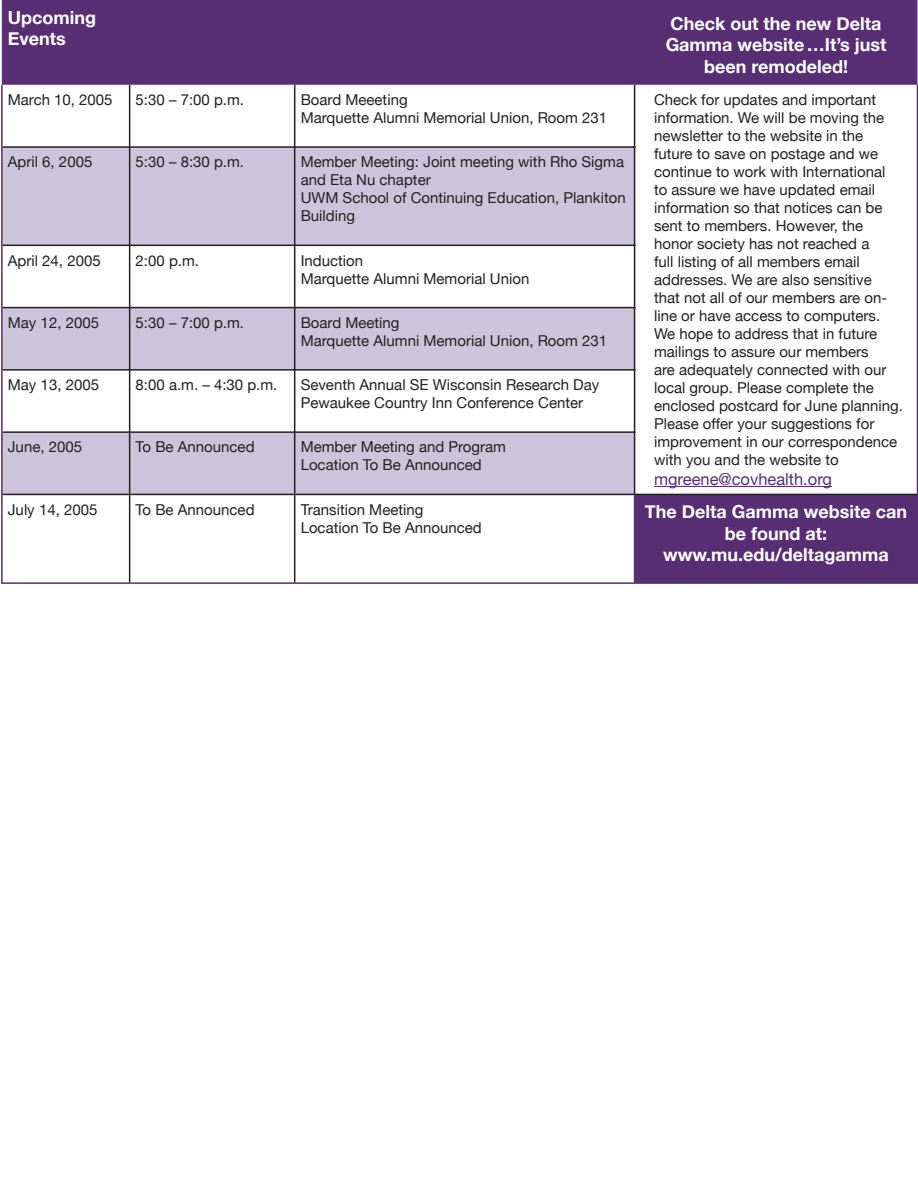
<style>
.page{position:relative;width:918px;height:1188px;background:#fff}
.page>*{position:absolute;margin:0;border:0;box-sizing:border-box;transform-origin:0 0}
.t1{font:700 18px/21.6px "Helvetica Neue";color:#fff;text-align:center}
.t2{font:16.5px "Helvetica Neue";color:#572e73}
.t3{font:15px/18px "Helvetica Neue";color:#231f20}
</style>
<div class="page">
<div style="left:2px;top:0;width:915px;height:85px;background:#572e73"></div>
<svg style="left:3px;top:148px;width:631px;height:346px;fill:#ccc4da"></svg>
<div style="left:635px;top:494px;width:282px;height:89px;background:#572e73"></div>
<hr style="left:1px;top:85px;width:2px;height:62px;background:#572e73">
<hr style="left:917px;top:85px;width:1px;height:62px;background:#572e73">
<hr style="left:1px;top:147px;width:2px;height:98px;background:#572e73">
<hr style="left:917px;top:147px;width:1px;height:98px;background:#572e73">
<hr style="left:1px;top:245px;width:2px;height:63px;background:#572e73">
<hr style="left:917px;top:245px;width:1px;height:63px;background:#572e73">
<hr style="left:1px;top:308px;width:2px;height:62px;background:#572e73">
<hr style="left:917px;top:308px;width:1px;height:62px;background:#572e73">
<hr style="left:1px;top:370px;width:2px;height:62px;background:#572e73">
<hr style="left:917px;top:370px;width:1px;height:62px;background:#572e73">
<hr style="left:1px;top:432px;width:2px;height:62px;background:#572e73">
<hr style="left:917px;top:432px;width:1px;height:62px;background:#572e73">
<hr style="left:1px;top:494px;width:2px;height:88px;background:#572e73">
<hr style="left:1px;top:582px;width:633px;height:2px;background:#572e73">
<hr style="left:129px;top:85px;width:1px;height:61px;background:#231f20">
<hr style="left:294px;top:85px;width:1px;height:61px;background:#231f20">
<hr style="left:634px;top:85px;width:1px;height:61px;background:#231f20">
<hr style="left:3px;top:146px;width:292px;height:2px;background:#231f20">
<hr style="left:129px;top:148px;width:1px;height:97px;background:#231f20">
<hr style="left:295px;top:146px;width:340px;height:2px;background:#231f20">
<hr style="left:294px;top:148px;width:1px;height:97px;background:#231f20">
<hr style="left:634px;top:148px;width:1px;height:97px;background:#231f20">
<hr style="left:3px;top:245px;width:292px;height:1px;background:#231f20">
<hr style="left:129px;top:246px;width:1px;height:61px;background:#231f20">
<hr style="left:295px;top:245px;width:340px;height:1px;background:#231f20">
<hr style="left:294px;top:246px;width:1px;height:61px;background:#231f20">
<hr style="left:634px;top:246px;width:1px;height:61px;background:#231f20">
<hr style="left:3px;top:307px;width:292px;height:1px;background:#231f20">
<hr style="left:129px;top:308px;width:1px;height:61px;background:#231f20">
<hr style="left:295px;top:307px;width:340px;height:1px;background:#231f20">
<hr style="left:294px;top:308px;width:1px;height:61px;background:#231f20">
<hr style="left:634px;top:308px;width:1px;height:61px;background:#231f20">
<hr style="left:3px;top:369px;width:292px;height:2px;background:#231f20">
<hr style="left:129px;top:371px;width:1px;height:60px;background:#231f20">
<hr style="left:295px;top:369px;width:340px;height:2px;background:#231f20">
<hr style="left:294px;top:371px;width:1px;height:60px;background:#231f20">
<hr style="left:634px;top:371px;width:1px;height:60px;background:#231f20">
<hr style="left:3px;top:431px;width:292px;height:2px;background:#231f20">
<hr style="left:129px;top:433px;width:1px;height:61px;background:#231f20">
<hr style="left:295px;top:431px;width:340px;height:2px;background:#231f20">
<hr style="left:294px;top:433px;width:1px;height:61px;background:#231f20">
<hr style="left:634px;top:433px;width:1px;height:62px;background:#231f20">
<hr style="left:3px;top:494px;width:292px;height:1px;background:#231f20">
<hr style="left:129px;top:495px;width:1px;height:87px;background:#231f20">
<hr style="left:295px;top:494px;width:339px;height:1px;background:#231f20">
<hr style="left:294px;top:495px;width:1px;height:87px;background:#231f20">
<hr style="left:634px;top:495px;width:1px;height:89px;background:#572e73">
<hr style="left:635px;top:494px;width:282px;height:1px;background:#231f20">
<hr style="left:917px;top:494px;width:1px;height:88px;background:#572e73">
<hr style="left:635px;top:582px;width:283px;height:2px;background:#572e73">
<div style="left:641px;top:6px;width:270px;height:73px;background:#572e73"></div>
<hr style="left:654px;top:486px;width:178px;height:1px;background:#572e73">
<p class="t1" style="left:8px;top:6px;width:90px;text-align:left">Upcoming<br>Events</p>
<p class="t1" style="left:666px;top:12px;width:222px">Check out the new Delta<br>Gamma website …It’s just been remodeled!</p>
<p class="t3" style="left:8px;top:90px;width:106px">March 10, 2005</p>
<p class="t3" style="left:136px;top:90px;width:110px">5:30 – 7:00 p.m.</p>
<p class="t3" style="left:301px;top:90px;width:308px">Board Meeeting<br>Marquette Alumni Memorial Union, Room 231</p>
<p class="t3" style="left:654px;top:90px;width:250px">Check for updates and important information. We will be moving the newsletter to the website in the future to save on postage and we continue to work with International<br>to assure we have updated email information so that notices can be sent to members. However, the honor society has not reached a<br>full listing of all members email addresses. We are also sensitive<br>that not all of our members are on&shy;line or have access to computers.<br>We hope to address that in future mailings to assure our members<br>are adequately connected with our local group. Please complete the enclosed postcard for June planning.<br>Please offer your suggestions for improvement in our correspondence with you and the website to</p>
<p class="t2" style="left:654px;top:469px;width:179px">mgreene@covhealth.org</p>
<p class="t3" style="left:8px;top:153px;width:86px">April 6, 2005</p>
<p class="t3" style="left:136px;top:153px;width:110px">5:30 – 8:30 p.m.</p>
<p class="t3" style="left:301px;top:153px;width:327px">Member Meeting: Joint meeting with Rho Sigma and Eta Nu chapter<br>UWM School of Continuing Education, Plankiton<br>Building</p>
<p class="t3" style="left:8px;top:251px;width:94px">April 24, 2005</p>
<p class="t3" style="left:136px;top:251px;width:65px">2:00 p.m.</p>
<p class="t3" style="left:301px;top:251px;width:230px">Induction<br>Marquette Alumni Memorial Union</p>
<p class="t3" style="left:8px;top:313px;width:93px">May 12, 2005</p>
<p class="t3" style="left:136px;top:313px;width:110px">5:30 – 7:00 p.m.</p>
<p class="t3" style="left:301px;top:313px;width:308px">Board Meeting<br>Marquette Alumni Memorial Union, Room 231</p>
<p class="t3" style="left:8px;top:376px;width:93px">May 13, 2005</p>
<p class="t3" style="left:136px;top:376px;width:143px">8:00 a.m. – 4:30 p.m.</p>
<p class="t3" style="left:301px;top:376px;width:300px">Seventh Annual SE Wisconsin Research Day<br>Pewaukee Country Inn Conference Center</p>
<p class="t3" style="left:8px;top:438px;width:76px">June, 2005</p>
<p class="t3" style="left:136px;top:438px;width:120px">To Be Announced</p>
<p class="t3" style="left:301px;top:438px;width:207px">Member Meeting and Program<br>Location To Be Announced</p>
<p class="t3" style="left:8px;top:500px;width:91px">July 14, 2005</p>
<p class="t3" style="left:136px;top:500px;width:120px">To Be Announced</p>
<p class="t3" style="left:301px;top:500px;width:183px">Transition Meeting<br>Location To Be Announced</p>
<p class="t1" style="left:645px;top:500px;width:264px">The Delta Gamma website can be found at: www.mu.edu/deltagamma</p>
</div>
